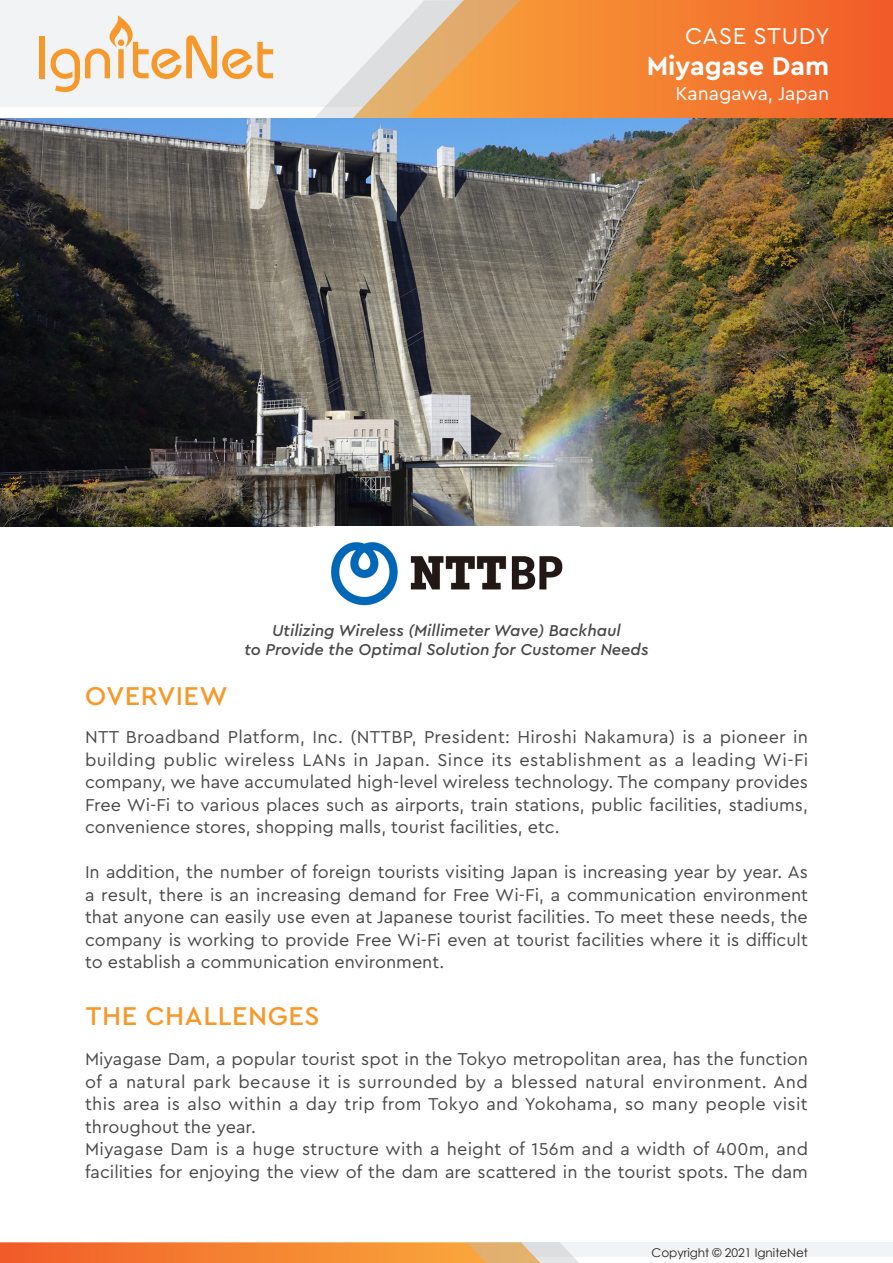
<style>
.page{position:relative;width:893px;height:1263px;background:#fff}
.page>*{position:absolute;margin:0;border:0;box-sizing:border-box;transform-origin:0 0}
.t1{font:500 27px "Cera PRO";letter-spacing:.02em;color:#f89829}
.t2{font:700 27px "Cera PRO";color:#fff}
.t3{font:24px "Cera PRO";letter-spacing:.02em;color:#fff}
.t4{font:19.5px "Cera PRO";color:#fff}
.t5{font:18px/22.5px "Cera PRO";color:#494a4b;text-align:justify}
.t6{font:italic 500 16.5px "Cera PRO";color:#4a4949}
.t7{font:12px "Century Gothic";color:#231f20}
</style>
<div class="page">
<div style="left:0;top:0;width:893px;height:107px;background:#f2f3f4"></div>
<div style="left:39px;top:36px;width:6px;height:42px;background:#f7982b"></div>
<svg style="left:51px;top:15px;width:222px;height:77px"></svg>
<svg style="left:521px;top:0;width:372px;height:119px;background:#f27930"></svg>
<svg style="left:313px;top:0;width:208px;height:119px"></svg>
<div style="left:0;top:1242px;width:893px;height:15px;background:#f2f3f4"></div>
<svg style="left:0;top:1242px;width:579px;height:21px;background:#f18f49"></svg>
<img style="left:0;top:119px;width:893px;height:407px">
<img style="left:331px;top:542px;width:232px;height:64px">
<p class="t3" style="left:685px;top:20px;width:146px">CASE STUDY</p>
<p class="t2" style="left:647px;top:48px;width:184px">Miyagase Dam</p>
<p class="t4" style="left:675px;top:80px;width:155px">Kanagawa, Japan</p>
<p class="t1" style="left:85px;top:678px;width:144px">OVERVIEW</p>
<p class="t6" style="left:272px;top:619px;width:350px">Utilizing Wireless (Millimeter Wave) Backhaul</p>
<p class="t6" style="left:244px;top:639px;width:406px">to Provide the Optimal Solution for Customer Needs</p>
<p class="t5" style="left:85px;top:725px;width:725px">NTT Broadband Platform, Inc. (NTTBP, President: Hiroshi Nakamura) is a pioneer in building public wireless LANs in Japan. Since its establishment as a leading Wi-Fi company, we have accumulated high-level wireless technology. The company provides Free Wi-Fi to various places such as airports, train stations, public facilities, stadiums, convenience stores, shopping malls, tourist facilities, etc.</p>
<p class="t5" style="left:85px;top:860px;width:725px">In addition, the number of foreign tourists visiting Japan is increasing year by year. As a result, there is an increasing demand for Free Wi-Fi, a communication environment that anyone can easily use even at Japanese tourist facilities. To meet these needs, the company is working to provide Free Wi-Fi even at tourist facilities where it is difficult to establish a communication environment.</p>
<p class="t1" style="left:86px;top:998px;width:235px">THE CHALLENGES</p>
<p class="t5" style="left:85px;top:1047px;width:724px">Miyagase Dam, a popular tourist spot in the Tokyo metropolitan area, has the function of a natural park because it is surrounded by a blessed natural environment. And this area is also within a day trip from Tokyo and Yokohama, so many people visit throughout the year.</p>
<p class="t5" style="left:85px;top:1137px;width:724px">Miyagase Dam is a huge structure with a height of 156m and a width of 400m, and facilities for enjoying the view of the dam are scattered in the tourist spots. The dam</p>
<p class="t7" style="left:652px;top:1244px;width:158px">Copyright © 2021 IgniteNet</p>
</div>
